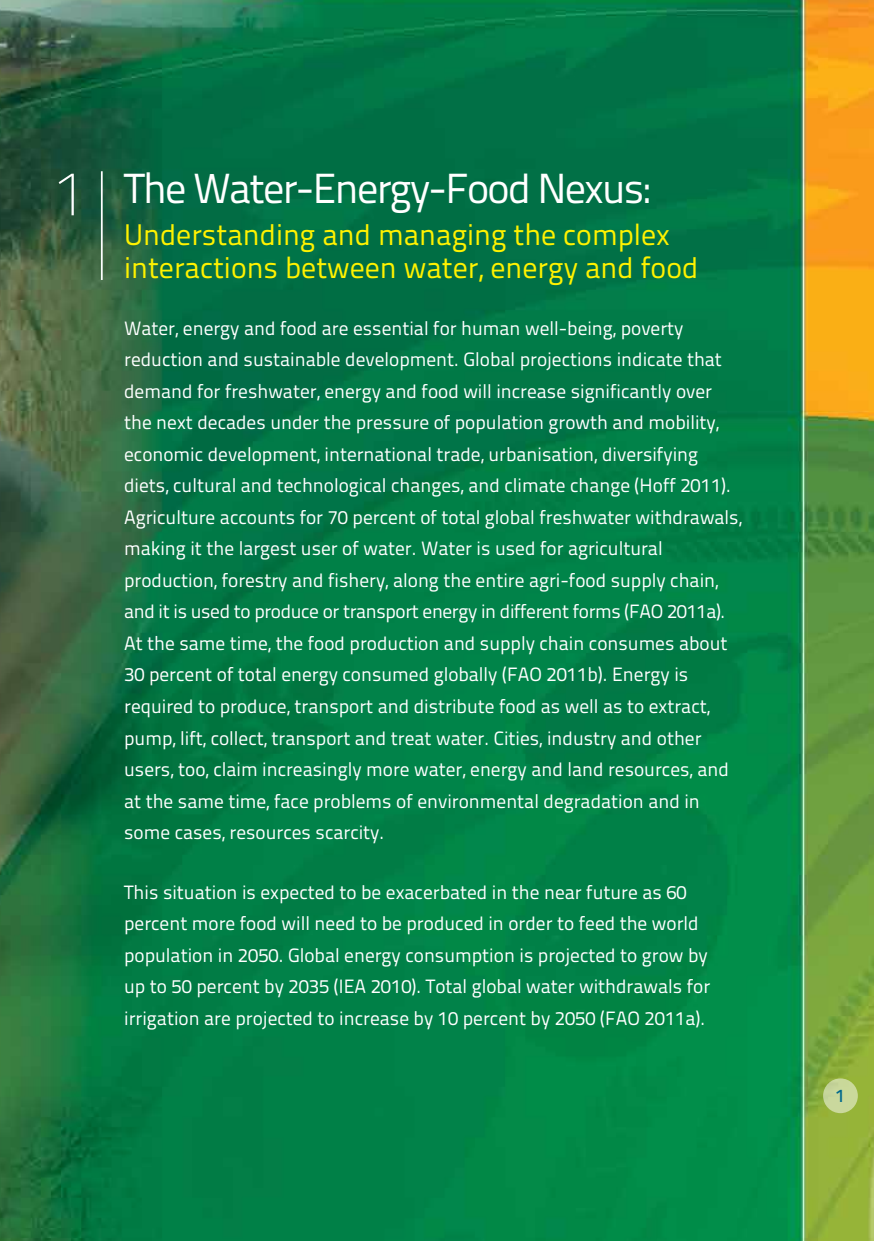
<style>
.page{position:relative;width:874px;height:1241px;background:#fff}
.page>*{position:absolute;margin:0;border:0;box-sizing:border-box;transform-origin:0 0}
.t1{font:100 63px "Titillium Text 22 L";color:#fff}
.t2{font:42px "Titillium Text 22 L";letter-spacing:-.04em;color:#fff}
.t3{font:29.75px/33.2px "Titillium Text 22 L";color:#fff200}
.t4{font:19.25px/31.5px "Titillium Text 22 L";color:#fff}
.t5{font:500 18.38px "Titillium Text 22 L";color:#00688c}
</style>
<div class="page">
<img style="left:0;top:0;width:873px;height:1240px">
<div style="left:822px;top:1078px;width:35px;height:34px;background:#cad89b;border-radius:50%"></div>
<hr style="left:101px;top:171px;width:2px;height:109px;background:#fff">
<h1 class="t1" style="left:53px;top:148px;width:35px">1</h1>
<h2 class="t2" style="left:124px;top:157px;width:527px">The Water-Energy-Food Nexus:</h2>
<h3 class="t3" style="left:124px;top:216px;width:575px">Understanding and managing the complex interactions between water, energy and food</h3>
<p class="t4" style="left:124px;top:311px;width:619px">Water, energy and food are essential for human well-being, poverty reduction and sustainable development. Global projections indicate that demand for freshwater, energy and food will increase significantly over the next decades under the pressure of population growth and mobility, economic development, international trade, urbanisation, diversifying diets, cultural and technological changes, and climate change (Hoff 2011).<br>Agriculture accounts for 70 percent of total global freshwater withdrawals, making it the largest user of water. Water is used for agricultural production, forestry and fishery, along the entire agri-food supply chain, and it is used to produce or transport energy in different forms (FAO 2011a).<br>At the same time, the food production and supply chain consumes about 30 percent of total energy consumed globally (FAO 2011b). Energy is required to produce, transport and distribute food as well as to extract, pump, lift, collect, transport and treat water. Cities, industry and other users, too, claim increasingly more water, energy and land resources, and at the same time, face problems of environmental degradation and in some cases, resources scarcity.</p>
<p class="t4" style="left:124px;top:874px;width:587px">This situation is expected to be exacerbated in the near future as 60 percent more food will need to be produced in order to feed the world population in 2050. Global energy consumption is projected to grow by up to 50 percent by 2035 (IEA 2010). Total global water withdrawals for irrigation are projected to increase by 10 percent by 2050 (FAO 2011a).</p>
<p class="t5" style="left:835px;top:1081px;width:11px">1</p>
</div>
